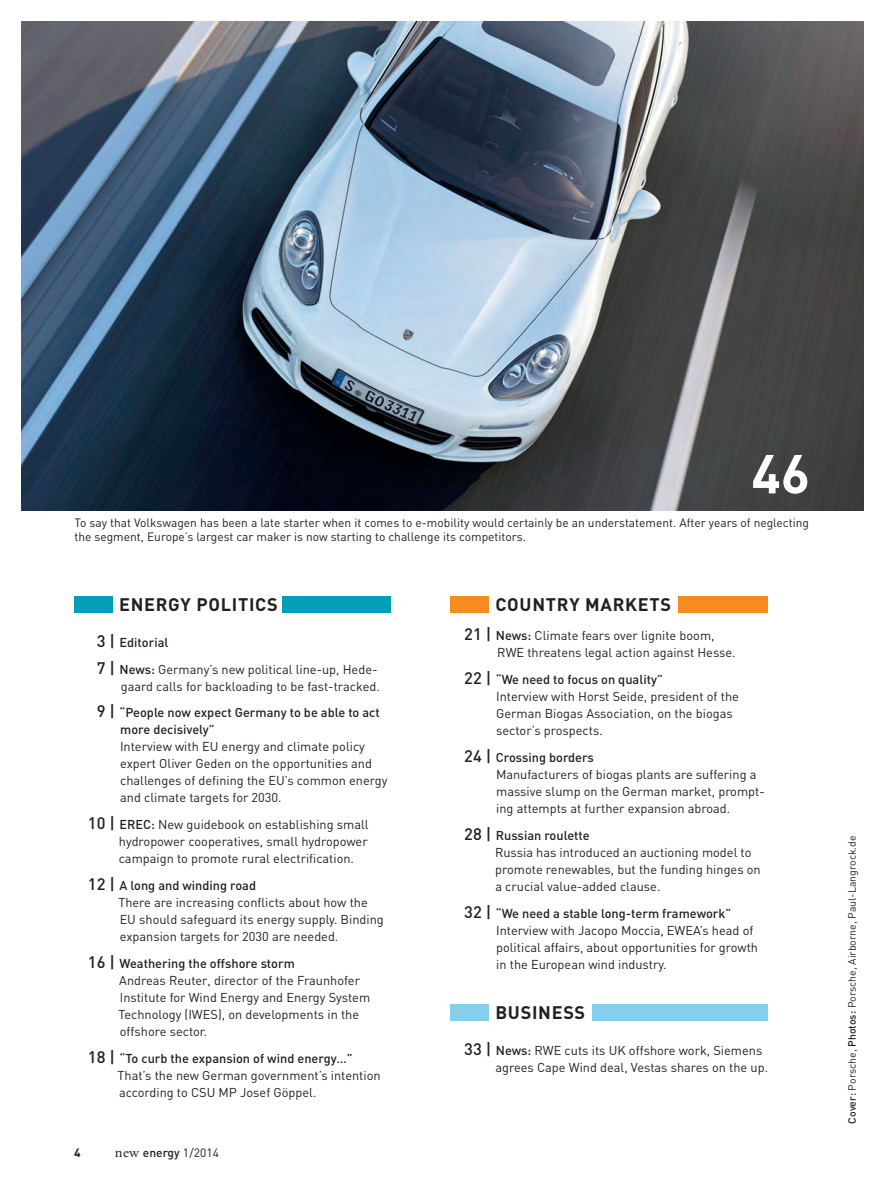
<style>
.page{position:relative;width:893px;height:1191px;background:#fff}
.page>*{position:absolute;margin:0;border:0;box-sizing:border-box;transform-origin:0 0}
.t1{font:700 54px "DIN";color:#fff}
.t2{font:700 18px "DIN";letter-spacing:.04em;color:#231f20}
.t3{font:12.75px/17px "DIN";color:#231f20}
.t4{font:500 12.75px "DIN";color:#231f20}
.t5{font:12px/13.5px "DIN";color:#231f20}
.t6{font:500 12px "DIN";color:#231f20}
.t7{font:700 12px "DIN";color:#231f20}
.t8{font:10.5px "DIN";color:#231f20}
.s1{font-weight:500;font-size:16.5px}
.s2{font-weight:500}
.s3{font-family:"Adobe Garamond";font-weight:400;font-size:15px}
.s4{font-weight:400}
</style>
<div class="page">
<img style="left:21px;top:21px;width:842px;height:489px">
<div style="left:74px;top:596px;width:39px;height:16px;background:#009eb9"></div>
<div style="left:283px;top:596px;width:108px;height:16px;background:#009eb9"></div>
<div style="left:451px;top:596px;width:38px;height:16px;background:#f68b1f"></div>
<div style="left:678px;top:596px;width:89px;height:16px;background:#f68b1f"></div>
<div style="left:451px;top:1004px;width:38px;height:17px;background:#86ceed"></div>
<div style="left:592px;top:1004px;width:175px;height:17px;background:#86ceed"></div>
<h1 class="t1" style="left:751px;top:438px;width:60px">46</h1>
<p class="t5" style="left:74px;top:516px;width:736px">To say that Volkswagen has been a late starter when it comes to e-mobility would certainly be an understatement. After years of neglecting the segment, Europe’s largest car maker is now starting to challenge its competitors.</p>
<h2 class="t2" style="left:119px;top:592px;width:160px">ENERGY POLITICS</h2>
<p class="t3" style="left:97px;top:628px;width:282px;line-height:26.7px"><span class="s1">3 |</span> <span class="s2">Editorial<br></span><span class="s1">7 |</span> <span class="s2">News:</span> Germany’s new political line-up, Hede-</p>
<p class="t3" style="left:97px;top:672px;width:285px;line-height:26.7px;text-align:right">gaard calls for backloading to be fast-tracked.<br><span class="s1">9 |</span> <span class="s2">“People now expect Germany to be able to act</span></p>
<p class="t4" style="left:120px;top:721px;width:96px">more decisively”</p>
<p class="t3" style="left:120px;top:738px;width:269px">Interview with EU energy and climate policy expert Oliver Geden on the opportunities and challenges of defining the EU’s common energy and climate targets for 2030.</p>
<p class="t3" style="left:119px;top:816px;width:251px;text-align:justify;text-indent:-31px"><span class="s1">10 |</span> <span class="s2">EREC:</span> New guidebook on establishing small hydropower cooperatives, small hydropower campaign to promote rural electrification.</p>
<p class="t3" style="left:118px;top:876px;width:267px;text-indent:-30px"><span class="s1">12 |</span> <span class="s2">A long and winding road<br></span>There are increasing conflicts about how the EU should safeguard its energy supply. Binding expansion targets for 2030 are needed.</p>
<p class="t3" style="left:118px;top:954px;width:253px;text-indent:-30px"><span class="s1">16 |</span> <span class="s2">Weathering the offshore storm<br></span>Andreas Reuter, director of the Fraunhofer Institute for Wind Energy and Energy System Technology (IWES), on developments in the offshore sector.</p>
<p class="t3" style="left:118px;top:1049px;width:265px;text-indent:-30px"><span class="s1">18 |</span> <span class="s2">“To curb the expansion of wind energy…”<br></span>That’s the new German government’s intention according to CSU MP Josef Göppel.</p>
<p class="t7" style="left:74px;top:1144px;width:8px">4</p>
<p class="t6" style="left:115px;top:1145px;width:106px"><span class="s3">new</span> energy <span class="s4">1/2014</span></p>
<h2 class="t2" style="left:495px;top:592px;width:177px">COUNTRY MARKETS</h2>
<p class="t3" style="left:497px;top:627px;width:240px;text-indent:-33px"><span class="s1">21 |</span> <span class="s2">News:</span> Climate fears over lignite boom,<br>RWE threatens legal action against Hesse.</p>
<p class="t3" style="left:496px;top:671px;width:244px;text-indent:-32px"><span class="s1">22 |</span> <span class="s2">“We need to focus on quality”<br></span>Interview with Horst Seide, president of the German Biogas Association, on the biogas sector’s prospects.</p>
<p class="t3" style="left:496px;top:748px;width:270px;text-indent:-32px"><span class="s1">24 |</span> <span class="s2">Crossing borders<br></span>Manufacturers of biogas plants are suffering a massive slump on the German market, prompt&shy;ing attempts at further expansion abroad.</p>
<p class="t3" style="left:495px;top:826px;width:267px;text-indent:-31px"><span class="s1">28 |</span> <span class="s2">Russian roulette<br></span>Russia has introduced an auctioning model to promote renewables, but the funding hinges on a crucial value-added clause.</p>
<p class="t3" style="left:496px;top:904px;width:263px;text-indent:-32px"><span class="s1">32 |</span> <span class="s2">“We need a stable long-term framework” </span>Interview with Jacopo Moccia, EWEA’s head of political affairs, about opportunities for growth in the European wind industry.</p>
<h2 class="t2" style="left:495px;top:1001px;width:91px">BUSINESS</h2>
<p class="t3" style="left:495px;top:1042px;width:274px;text-indent:-31px"><span class="s1">33 |</span> <span class="s2">News:</span> RWE cuts its UK offshore work, Siemens agrees Cape Wind deal, Vestas shares on the up.</p>
<p class="t8" style="left:846px;top:1123px;width:289px;rotate:-90deg"><span class="s2">Cover:</span> Porsche, <span class="s2">Photos:</span> Porsche, Airborne, Paul-Langrock.de</p>
</div>
